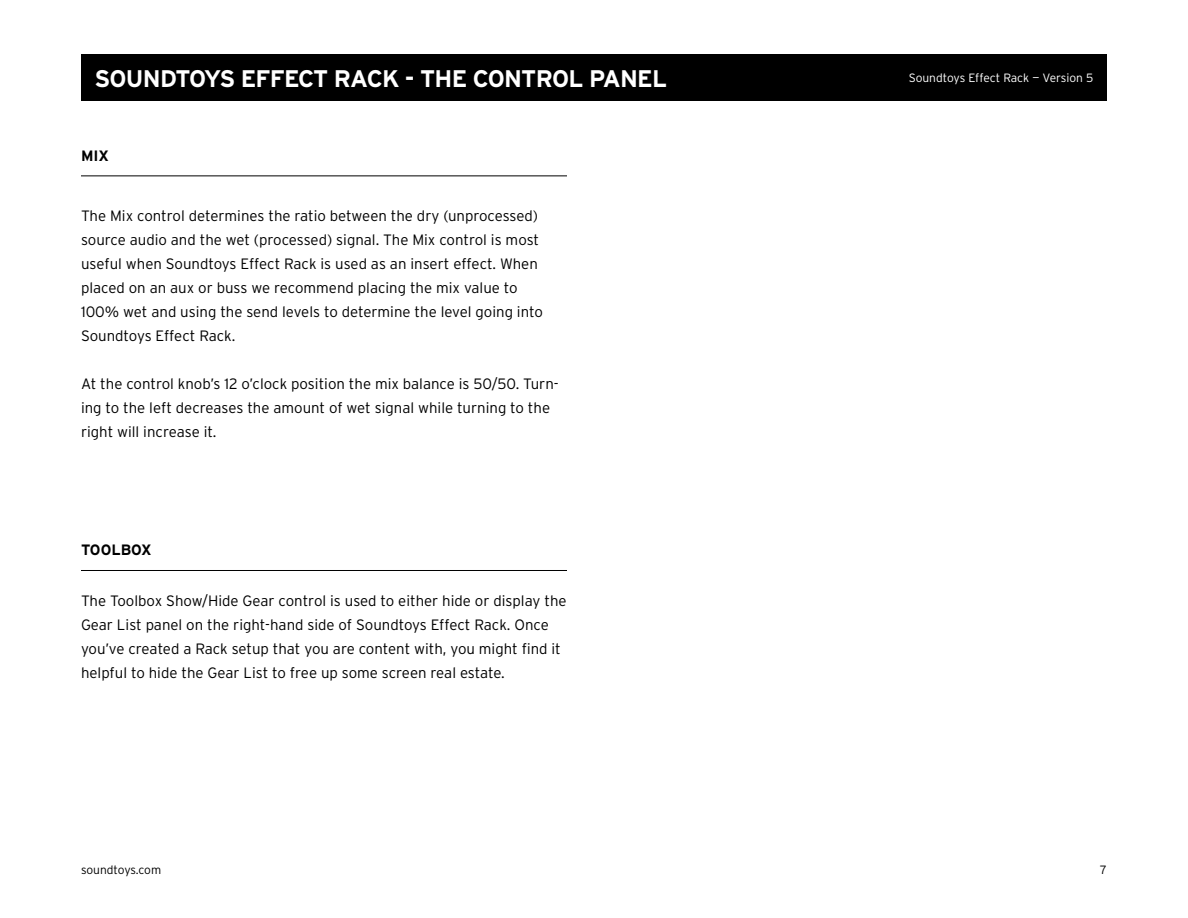
<style>
.page{position:relative;width:1188px;height:918px;background:#fff}
.page>*{position:absolute;margin:0;border:0;box-sizing:border-box;transform-origin:0 0}
.t1{font:700 24px "Interstate";letter-spacing:-.03em;color:#fff}
.t2{font:300 15px/24px "Interstate";color:#000}
.t3{font:700 15px "Interstate";color:#000}
.t4{font:300 12px "Interstate";color:#fff}
.t5{font:300 12px "Interstate";letter-spacing:-.005em;color:#000}
</style>
<div class="page">
<div style="left:81px;top:54px;width:1026px;height:47px;background:#000"></div>
<hr style="left:81px;top:176px;width:486px;height:1px;background:#000">
<hr style="left:81px;top:570px;width:486px;height:1px;background:#000">
<p class="t1" style="left:94px;top:65px;width:574px">SOUNDTOYS EFFECT RACK - THE CONTROL PANEL</p>
<p class="t3" style="left:81px;top:147px;width:30px">MIX</p>
<p class="t2" style="left:81px;top:203px;width:463px">The Mix control determines the ratio between the dry (unprocessed) source audio and the wet (processed) signal. The Mix control is most useful when Soundtoys Effect Rack is used as an insert effect. When placed on an aux or buss we recommend placing the mix value to 100% wet and using the send levels to determine the level going into Soundtoys Effect Rack.</p>
<p class="t2" style="left:81px;top:371px;width:479px">At the control knob’s 12 o’clock position the mix balance is 50/50. Turn&shy;ing to the left decreases the amount of wet signal while turning to the right will increase it.</p>
<p class="t3" style="left:81px;top:542px;width:72px">TOOLBOX</p>
<p class="t2" style="left:81px;top:589px;width:487px">The Toolbox Show/Hide Gear control is used to either hide or display the Gear List panel on the right-hand side of Soundtoys Effect Rack. Once you’ve created a Rack setup that you are content with, you might find it helpful to hide the Gear List to free up some screen real estate.</p>
<p class="t4" style="left:909px;top:71px;width:186px">Soundtoys Effect Rack — Version 5</p>
<p class="t5" style="left:81px;top:863px;width:82px">soundtoys.com</p>
<p class="t5" style="left:1100px;top:863px;width:8px">7</p>
</div>
